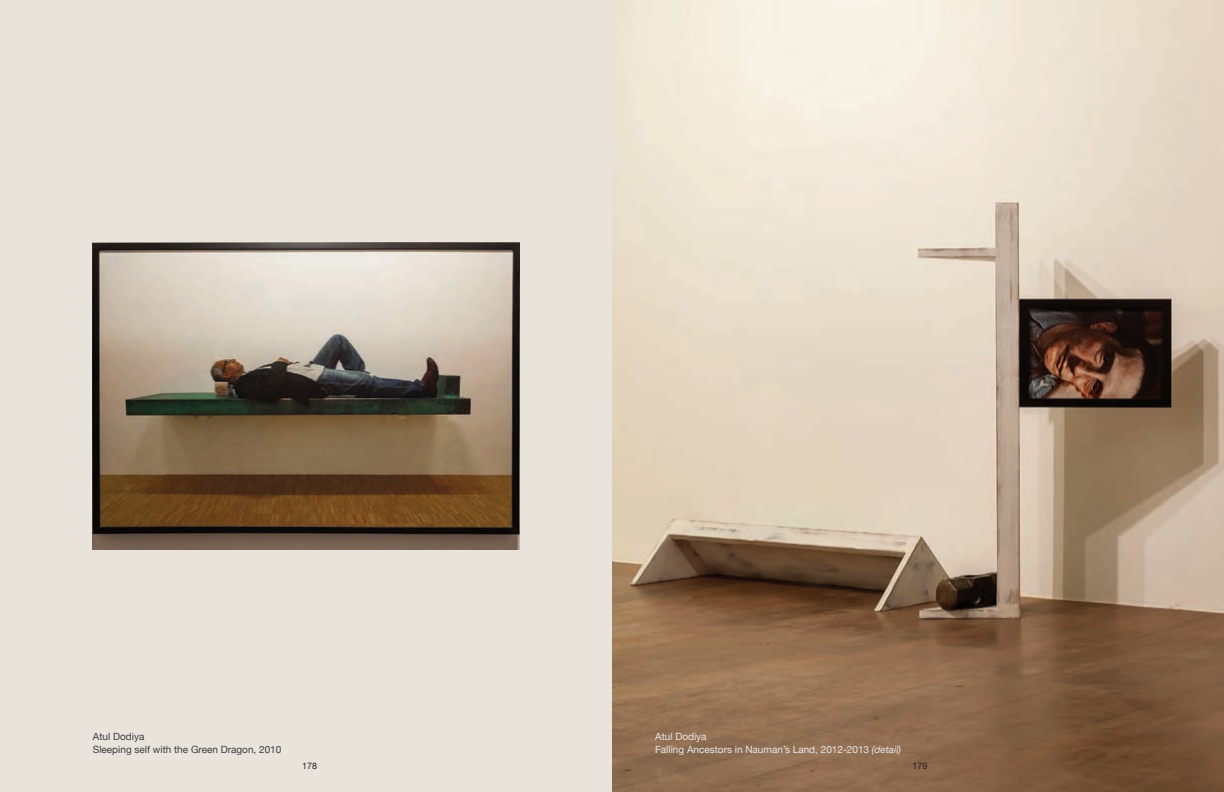
<style>
.page{position:relative;width:1224px;height:792px;background:#fff}
.page>*{position:absolute;margin:0;border:0;box-sizing:border-box;transform-origin:0 0}
.t1{font:10px/13px "Helvetica Neue";color:#e6e7e9}
.t2{font:10px/13px "Helvetica Neue";color:#3e3e3f}
.t3{font:9px "Helvetica Neue";color:#231f20}
.s1{font-style:italic}
</style>
<div class="page">
<div style="left:0;top:0;width:612px;height:792px;background:#e8e4db"></div>
<img style="left:93px;top:243px;width:426px;height:306px">
<img style="left:612px;top:0;width:612px;height:792px">
<p class="t2" style="left:93px;top:729px;width:190px">Atul Dodiya<br>Sleeping self with the Green Dragon, 2010</p>
<p class="t1" style="left:655px;top:729px;width:248px">Atul Dodiya<br>Falling Ancestors in Nauman’s Land, 2012-2013 <span class="s1">(detail)</span></p>
<p class="t3" style="left:302px;top:760px;width:17px">178</p>
<p class="t3" style="left:913px;top:760px;width:17px">179</p>
</div>
